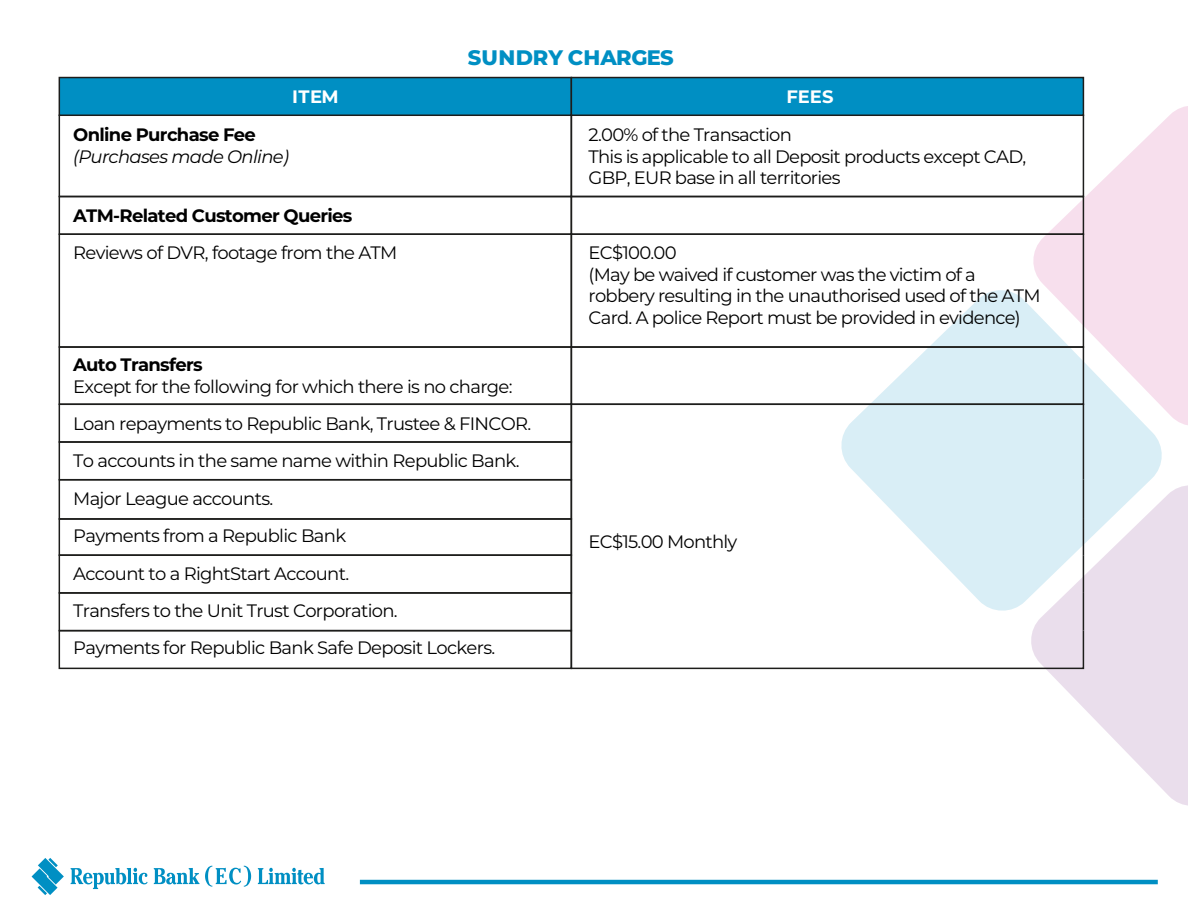
<style>
.page{position:relative;width:1188px;height:918px;background:#fff}
.page>*{position:absolute;margin:0;border:0;box-sizing:border-box;transform-origin:0 0}
.t1{font:800 21px "Montserrat";letter-spacing:-.005em;color:#008fc3}
.t2{font:18px/37.3px "Montserrat";letter-spacing:-.04em;color:#010101}
.t3{font:700 18px "Montserrat";letter-spacing:-.04em;color:#010101}
.t4{font:italic 18px "Montserrat";letter-spacing:-.04em;color:#010101}
.t5{font:700 18px "Montserrat";color:#fff}
</style>
<div class="page">
<svg style="left:1033px;top:102px;width:155px;height:323px;fill:#f7dfed"></svg>
<svg style="left:841px;top:287px;width:324px;height:324px;fill:#d9eef6"></svg>
<svg style="left:1028px;top:482px;width:160px;height:324px;fill:#eadeec"></svg>
<hr style="left:360px;top:880px;width:798px;height:4px;background:#008fc3">
<svg style="left:32px;top:858px;width:32px;height:37px"></svg>
<svg style="left:71px;top:868px;width:77px;height:21px"></svg>
<svg style="left:154px;top:868px;width:45px;height:16px"></svg>
<svg style="left:205px;top:866px;width:46px;height:21px"></svg>
<svg style="left:258px;top:868px;width:67px;height:16px"></svg>
<div style="left:59px;top:196px;width:513px;height:39px;border:2px solid #1d1d1b"></div>
<div style="left:571px;top:196px;width:513px;height:39px;border:2px solid #1d1d1b"></div>
<div style="left:59px;top:233px;width:513px;height:115px;border:2px solid #1d1d1b"></div>
<div style="left:571px;top:233px;width:513px;height:115px;border:2px solid #1d1d1b"></div>
<div style="left:59px;top:346px;width:513px;height:59px;border:2px solid #1d1d1b"></div>
<div style="left:571px;top:346px;width:513px;height:59px;border:2px solid #1d1d1b"></div>
<div style="left:59px;top:404px;width:513px;height:39px;border:2px solid #1d1d1b"></div>
<div style="left:571px;top:404px;width:513px;height:39px;border:2px solid #1d1d1b"></div>
<div style="left:59px;top:441px;width:513px;height:39px;border:2px solid #1d1d1b"></div>
<hr style="left:571px;top:442px;width:1px;height:38px;background:#1d1d1b">
<hr style="left:1083px;top:442px;width:1px;height:38px;background:#1d1d1b">
<div style="left:59px;top:479px;width:513px;height:41px;border:2px solid #1d1d1b"></div>
<hr style="left:571px;top:480px;width:1px;height:39px;background:#1d1d1b">
<hr style="left:1083px;top:480px;width:1px;height:39px;background:#1d1d1b">
<div style="left:59px;top:518px;width:513px;height:38px;border:2px solid #1d1d1b"></div>
<hr style="left:571px;top:519px;width:1px;height:36px;background:#1d1d1b">
<hr style="left:1083px;top:519px;width:1px;height:36px;background:#1d1d1b">
<div style="left:59px;top:554px;width:513px;height:40px;border:2px solid #1d1d1b"></div>
<hr style="left:571px;top:555px;width:1px;height:38px;background:#1d1d1b">
<hr style="left:1083px;top:555px;width:1px;height:38px;background:#1d1d1b">
<div style="left:59px;top:592px;width:513px;height:39px;border:2px solid #1d1d1b"></div>
<hr style="left:571px;top:593px;width:1px;height:38px;background:#1d1d1b">
<hr style="left:1083px;top:593px;width:1px;height:38px;background:#1d1d1b">
<div style="left:59px;top:630px;width:513px;height:39px;border:2px solid #1d1d1b"></div>
<div style="left:571px;top:630px;width:513px;height:39px;border:2px solid #1d1d1b"></div>
<div style="left:59px;top:77px;width:513px;height:39px;background:#008fc3;border:2px solid #1d1d1b"></div>
<div style="left:571px;top:77px;width:513px;height:39px;background:#008fc3;border:2px solid #1d1d1b"></div>
<p class="t1" style="left:468px;top:42px;width:207px">SUNDRY CHARGES</p>
<p class="t5" style="left:292px;top:84px;width:48px">ITEM</p>
<p class="t5" style="left:786px;top:84px;width:49px">FEES</p>
<p class="t3" style="left:73px;top:122px;width:184px">Online Purchase Fee</p>
<p class="t4" style="left:73px;top:144px;width:217px">(Purchases made Online)</p>
<p class="t3" style="left:73px;top:202px;width:281px">ATM-Related Customer Queries</p>
<p class="t2" style="left:73px;top:233px;width:326px">Reviews of DVR, footage from the ATM</p>
<p class="t3" style="left:73px;top:352px;width:131px">Auto Transfers</p>
<p class="t2" style="left:73px;top:367px;width:460px">Except for the following for which there is no charge:<br>Loan repayments to Republic Bank, Trustee &amp; FINCOR.<br>To accounts in the same name within Republic Bank.<br>Major League accounts.<br>Payments from a Republic Bank<br>Account to a RightStart Account.<br>Transfers to the Unit Trust Corporation.<br>Payments for Republic Bank Safe Deposit Lockers.</p>
<p class="t2" style="left:589px;top:123px;width:439px;line-height:21.6px">2.00% of the Transaction<br>This is applicable to all Deposit products except CAD,<br>GBP, EUR base in all territories</p>
<p class="t2" style="left:589px;top:241px;width:453px;line-height:21.6px">EC$100.00<br>(May be waived if customer was the victim of a robbery resulting in the unauthorised used of the ATM Card. A police Report must be provided in evidence)</p>
<p class="t2" style="left:589px;top:522px;width:150px">EC$15.00 Monthly</p>
</div>
